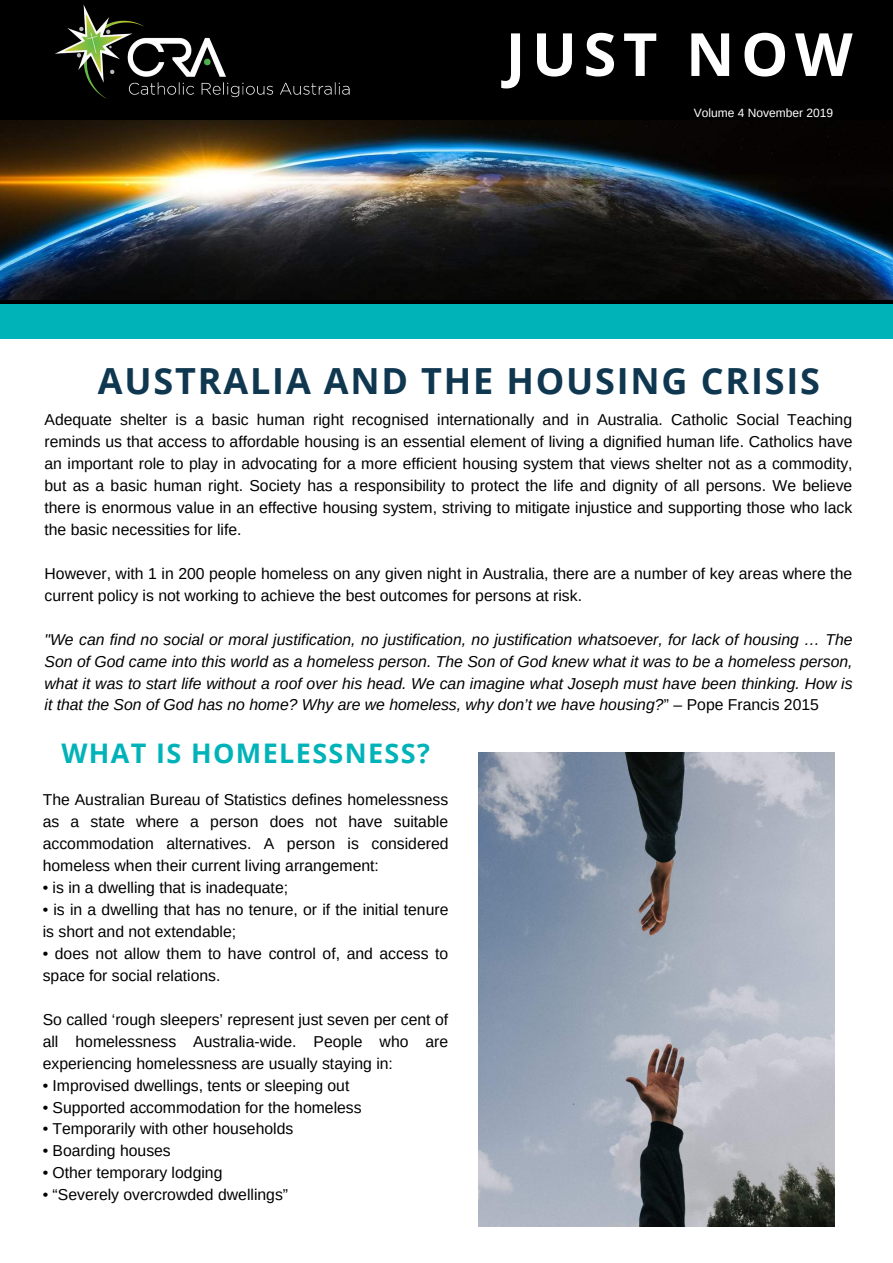
<style>
.page{position:relative;width:893px;height:1263px;background:#fff}
.page>*{position:absolute;margin:0;border:0;box-sizing:border-box;transform-origin:0 0}
.t1{font:700 59.62px "Open Sans";letter-spacing:.11em;color:#fff}
.t2{font:700 36px "Open Sans";letter-spacing:.05em;color:#0f3750}
.t3{font:700 27px "Open Sans";letter-spacing:.05em;color:#00b3b9}
.t4{font:15.75px/22px "Arimo";color:#000;text-align:justify}
.t5{font:italic 15.75px/22px "Arimo";color:#000;text-align:justify}
.t6{font:12px "Arimo";color:#fff}
.s1{font-style:normal}
</style>
<div class="page">
<div style="left:0;top:0;width:893px;height:305px;background:#000"></div>
<img style="left:55px;top:4px;width:295px;height:95px">
<img style="left:0;top:120px;width:893px;height:179px">
<div style="left:0;top:305px;width:893px;height:34px;background:#00b3b9"></div>
<img style="left:479px;top:752px;width:355px;height:474px">
<h1 class="t1" style="left:505px;top:12px;width:348px">JUST NOW</h1>
<p class="t6" style="left:693px;top:106px;width:141px">Volume 4 November 2019</p>
<h2 class="t2" style="left:98px;top:355px;width:723px">AUSTRALIA AND THE HOUSING CRISIS</h2>
<p class="t4" style="left:45px;top:409px;width:809px">Adequate shelter is a basic human right recognised internationally and in Australia. Catholic Social Teaching reminds us that access to affordable housing is an essential element of living a dignified human life. Catholics have an important role to play in advocating for a more efficient housing system that views shelter not as a commodity, but as a basic human right. Society has a responsibility to protect the life and dignity of all persons. We believe there is enormous value in an effective housing system, striving to mitigate injustice and supporting those who lack the basic necessities for life.</p>
<p class="t4" style="left:45px;top:562px;width:809px">However, with 1 in 200 people homeless on any given night in Australia, there are a number of key areas where the current policy is not working to achieve the best outcomes for persons at risk.</p>
<p class="t5" style="left:45px;top:628px;width:809px">"We can find no social or moral justification, no justification, no justification whatsoever, for lack of housing … The Son of God came into this world as a homeless person. The Son of God knew what it was to be a homeless person, what it was to start life without a roof over his head. We can imagine what Joseph must have been thinking. How is it that the Son of God has no home? Why are we homeless, why don’t we have housing?<span class="s1">” – Pope Francis 2015</span></p>
<h3 class="t3" style="left:61px;top:734px;width:370px">WHAT IS HOMELESSNESS?</h3>
<p class="t4" style="left:43px;top:789px;width:407px">The Australian Bureau of Statistics defines homelessness as a state where a person does not have suitable accommodation alternatives. A person is considered homeless when their current living arrangement:</p>
<p class="t4" style="left:43px;top:876px;width:247px">• is in a dwelling that is inadequate;</p>
<p class="t4" style="left:43px;top:898px;width:407px">• is in a dwelling that has no tenure, or if the initial tenure is short and not extendable;</p>
<p class="t4" style="left:43px;top:942px;width:407px">• does not allow them to have control of, and access to space for social relations.</p>
<p class="t4" style="left:43px;top:1008px;width:407px">So called ‘rough sleepers’ represent just seven per cent of all homelessness Australia-wide. People who are experiencing homelessness are usually staying in:</p>
<p class="t4" style="left:43px;top:1074px;width:308px">• Improvised dwellings, tents or sleeping out</p>
<p class="t4" style="left:43px;top:1096px;width:320px">• Supported accommodation for the homeless</p>
<p class="t4" style="left:43px;top:1118px;width:252px">• Temporarily with other households</p>
<p class="t4" style="left:43px;top:1140px;width:130px">• Boarding houses</p>
<p class="t4" style="left:43px;top:1162px;width:181px">• Other temporary lodging</p>
<p class="t4" style="left:43px;top:1184px;width:247px">• “Severely overcrowded dwellings”</p>
</div>
